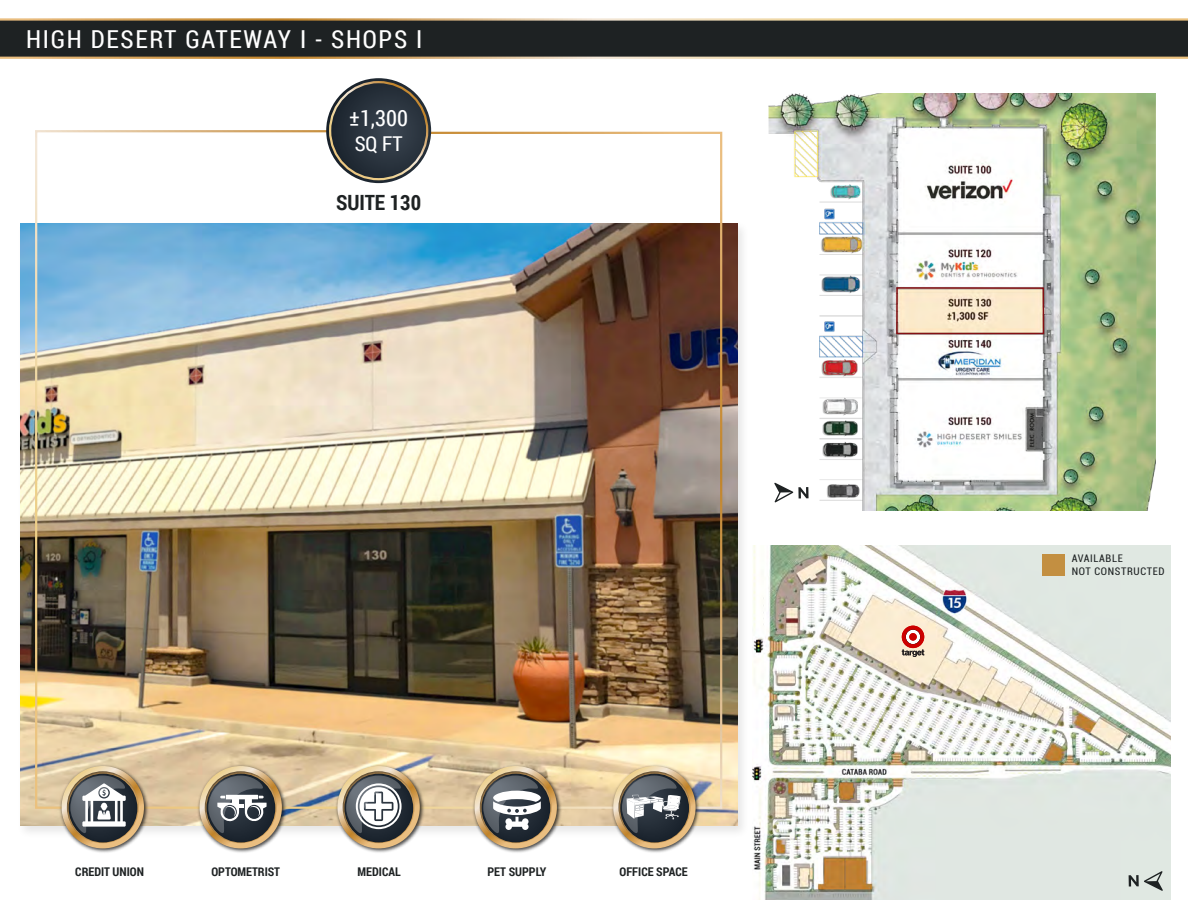
<style>
.page{position:relative;width:1188px;height:918px;background:#fff}
.page>*{position:absolute;margin:0;border:0;box-sizing:border-box;transform-origin:0 0}
.t1{font:24.75px "Roboto Condensed";letter-spacing:.07em;color:#fff}
.t2{font:22.35px "Roboto Condensed";color:#fff}
.t3{font:700 21px "Roboto Condensed";color:#1e2223}
.t4{font:20.4px "Roboto Condensed";color:#fff}
.t5{font:700 12px "Roboto Condensed";color:#1e2223}
.t6{font:condensed 10.5px "Roboto";letter-spacing:.06em;color:#1e2223}
</style>
<div class="page">
<div style="left:17px;top:220px;width:733px;height:619px;background:#000;opacity:.1"></div>
<img style="left:20px;top:224px;width:717px;height:602px">
<svg style="left:0;top:18px;width:1188px;height:41px;background:#363530"></svg>
<img style="left:34px;top:129px;width:689px;height:681px">
<img style="left:769px;top:94px;width:387px;height:416px">
<svg style="left:326px;top:78px;width:105px;height:105px;background:#343a41"></svg>
<div style="left:329px;top:81px;width:99px;height:99px;border:2px solid #fff;border-radius:50%"></div>
<img style="left:58px;top:763px;width:92px;height:90px">
<img style="left:609px;top:763px;width:93px;height:90px">
<img style="left:196px;top:763px;width:92px;height:90px">
<img style="left:334px;top:763px;width:92px;height:90px">
<img style="left:471px;top:763px;width:92px;height:90px">
<svg style="left:613px;top:766px;width:83px;height:82px;background:#948c7f"></svg>
<svg style="left:475px;top:766px;width:82px;height:82px"></svg>
<svg style="left:62px;top:766px;width:82px;height:82px"></svg>
<img style="left:337px;top:766px;width:83px;height:82px">
<svg style="left:200px;top:766px;width:82px;height:82px;background:#8f887b"></svg>
<img style="left:753px;top:545px;width:418px;height:355px">
<svg style="left:1129px;top:871px;width:34px;height:20px"></svg>
<svg style="left:774px;top:483px;width:35px;height:19px"></svg>
<div style="left:1042px;top:554px;width:23px;height:21px;background:#c38f41"></div>
<svg style="left:902px;top:626px;width:22px;height:31px"></svg>
<div style="left:896px;top:287px;width:148px;height:47px;border:2px solid #851013"></div>
<p class="t1" style="left:26px;top:22px;width:398px">HIGH DESERT GATEWAY I - SHOPS I</p>
<p class="t2" style="left:349px;top:103px;width:60px">±1,300</p>
<p class="t4" style="left:355px;top:129px;width:49px">SQ FT</p>
<p class="t3" style="left:336px;top:188px;width:86px">SUITE 130</p>
<p class="t5" style="left:75px;top:863px;width:70px">CREDIT UNION</p>
<p class="t5" style="left:211px;top:863px;width:70px">OPTOMETRIST</p>
<p class="t5" style="left:487px;top:863px;width:61px">PET SUPPLY</p>
<p class="t5" style="left:620px;top:863px;width:70px">OFFICE SPACE</p>
<p class="t5" style="left:358px;top:863px;width:45px">MEDICAL</p>
<p class="t6" style="left:1072px;top:551px;width:53px">AVAILABLE</p>
<p class="t6" style="left:1072px;top:564px;width:94px">NOT CONSTRUCTED</p>
</div>
